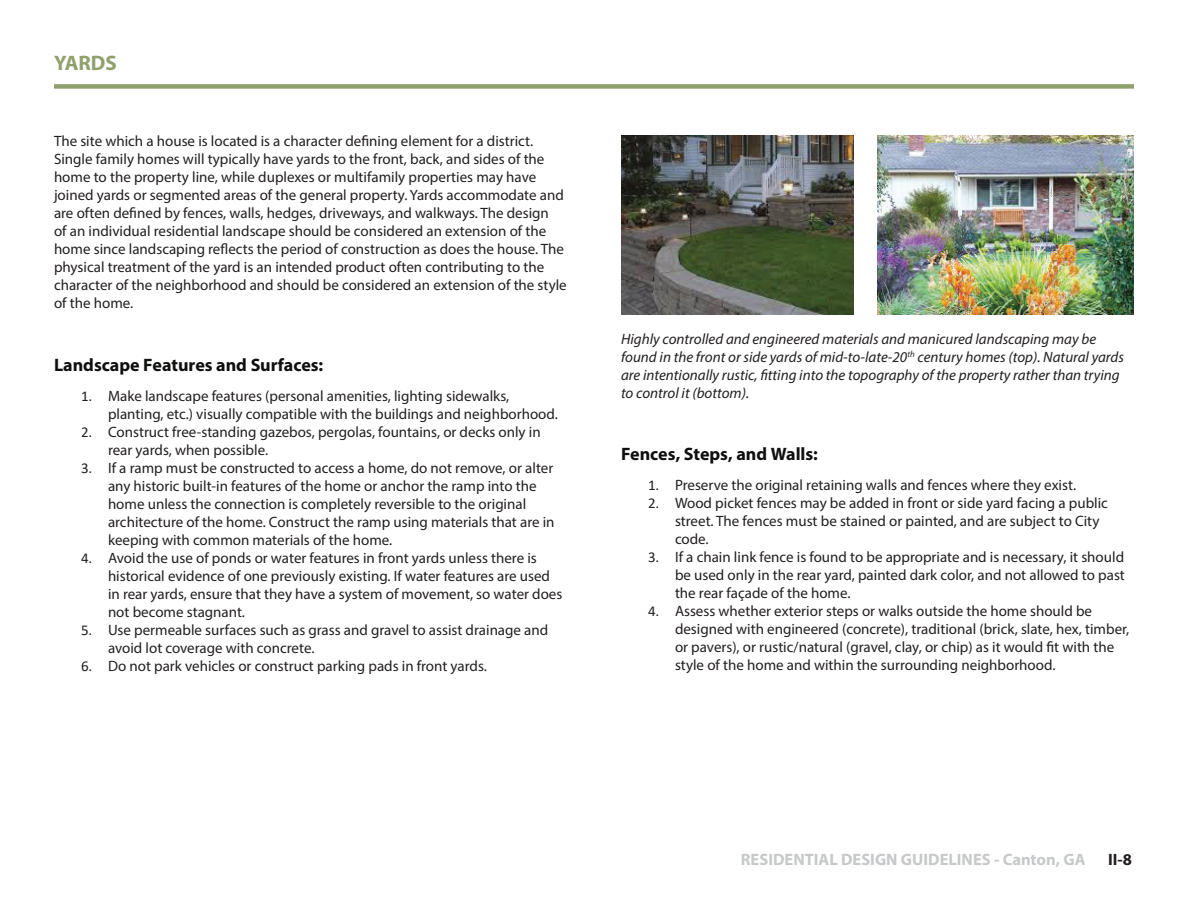
<style>
.page{position:relative;width:1188px;height:918px;background:#fff}
.page>*{position:absolute;margin:0;border:0;box-sizing:border-box;transform-origin:0 0}
.t1{font:700 21px "Myriad Pro";color:#90a16d}
.t2{font:700 18px "Myriad Pro";color:#0e100e}
.t3{font:700 16.5px "Myriad Pro";color:#c7c8c9}
.t4{font:700 16.5px "Myriad Pro";color:#231f20}
.t5{font:15px/18px "Myriad Pro";color:#231f20}
.t6{font:italic 15px/18px "Myriad Pro";color:#231f20}
.s1{font-family:"Calibri"}
</style>
<div class="page">
<div style="left:54px;top:84px;width:1080px;height:5px;background:#90a16d"></div>
<img style="left:621px;top:136px;width:232px;height:179px">
<img style="left:878px;top:135px;width:256px;height:180px">
<h1 class="t1" style="left:54px;top:49px;width:64px">YARDS</h1>
<p class="t5" style="left:54px;top:132px;width:514px">The site which a house is located is a character defining element for a district.<br>Single family homes will typically have yards to the front, back, and sides of the home to the property line, while duplexes or multifamily properties may have joined yards or segmented areas of the general property. Yards accommodate and are often defined by fences, walls, hedges, driveways, and walkways. The design<br>of an individual residential landscape should be considered an extension of the home since landscaping reflects the period of construction as does the house. The physical treatment of the yard is an intended product often contributing to the character of the neighborhood and should be considered an extension of the style of the home.</p>
<p class="t2" style="left:54px;top:353px;width:271px">Landscape Features and Surfaces:</p>
<p class="t5" style="left:108px;top:387px;width:451px;text-indent:-27px"><span class="s1">1.</span> Make landscape features (personal amenities, lighting sidewalks, planting, etc.) visually compatible with the buildings and neighborhood.</p>
<p class="t5" style="left:108px;top:423px;width:434px;text-indent:-27px"><span class="s1">2.</span> Construct free-standing gazebos, pergolas, fountains, or decks only in rear yards, when possible.</p>
<p class="t5" style="left:108px;top:459px;width:448px;text-indent:-27px"><span class="s1">3.</span> If a ramp must be constructed to access a home, do not remove, or alter any historic built-in features of the home or anchor the ramp into the home unless the connection is completely reversible to the original architecture of the home. Construct the ramp using materials that are in keeping with common materials of the home.</p>
<p class="t5" style="left:108px;top:549px;width:456px;text-indent:-27px"><span class="s1">4.</span> Avoid the use of ponds or water features in front yards unless there is historical evidence of one previously existing. If water features are used in rear yards, ensure that they have a system of movement, so water does not become stagnant.</p>
<p class="t5" style="left:108px;top:621px;width:442px;text-indent:-27px"><span class="s1">5.</span> Use permeable surfaces such as grass and gravel to assist drainage and avoid lot coverage with concrete.</p>
<p class="t5" style="left:81px;top:657px;width:407px"><span class="s1">6.</span> Do not park vehicles or construct parking pads in front yards.</p>
<p class="t6" style="left:621px;top:330px;width:505px">Highly controlled and engineered materials and manicured landscaping may be found in the front or side yards of mid-to-late-20<sup>th</sup> century homes (top). Natural yards are intentionally rustic, fitting into the topography of the property rather than trying to control it (bottom).</p>
<p class="t2" style="left:621px;top:442px;width:198px">Fences, Steps, and Walls:</p>
<p class="t5" style="left:648px;top:475px;width:430px"><span class="s1">1.</span> Preserve the original retaining walls and fences where they exist.</p>
<p class="t5" style="left:675px;top:493px;width:435px;text-indent:-27px"><span class="s1">2.</span> Wood picket fences may be added in front or side yard facing a public street. The fences must be stained or painted, and are subject to City code.</p>
<p class="t5" style="left:675px;top:547px;width:451px;text-align:justify;text-indent:-27px"><span class="s1">3.</span> If a chain link fence is found to be appropriate and is necessary, it should be used only in the rear yard, painted dark color, and not allowed to past the rear façade of the home.</p>
<p class="t5" style="left:675px;top:601px;width:456px;text-indent:-27px"><span class="s1">4.</span> Assess whether exterior steps or walks outside the home should be designed with engineered (concrete), traditional (brick, slate, hex, timber, or pavers), or rustic/natural (gravel, clay, or chip) as it would fit with the style of the home and within the surrounding neighborhood.</p>
<p class="t3" style="left:741px;top:849px;width:346px">RESIDENTIAL DESIGN GUIDELINES - Canton, GA</p>
<p class="t4" style="left:1108px;top:849px;width:25px">II-8</p>
</div>
